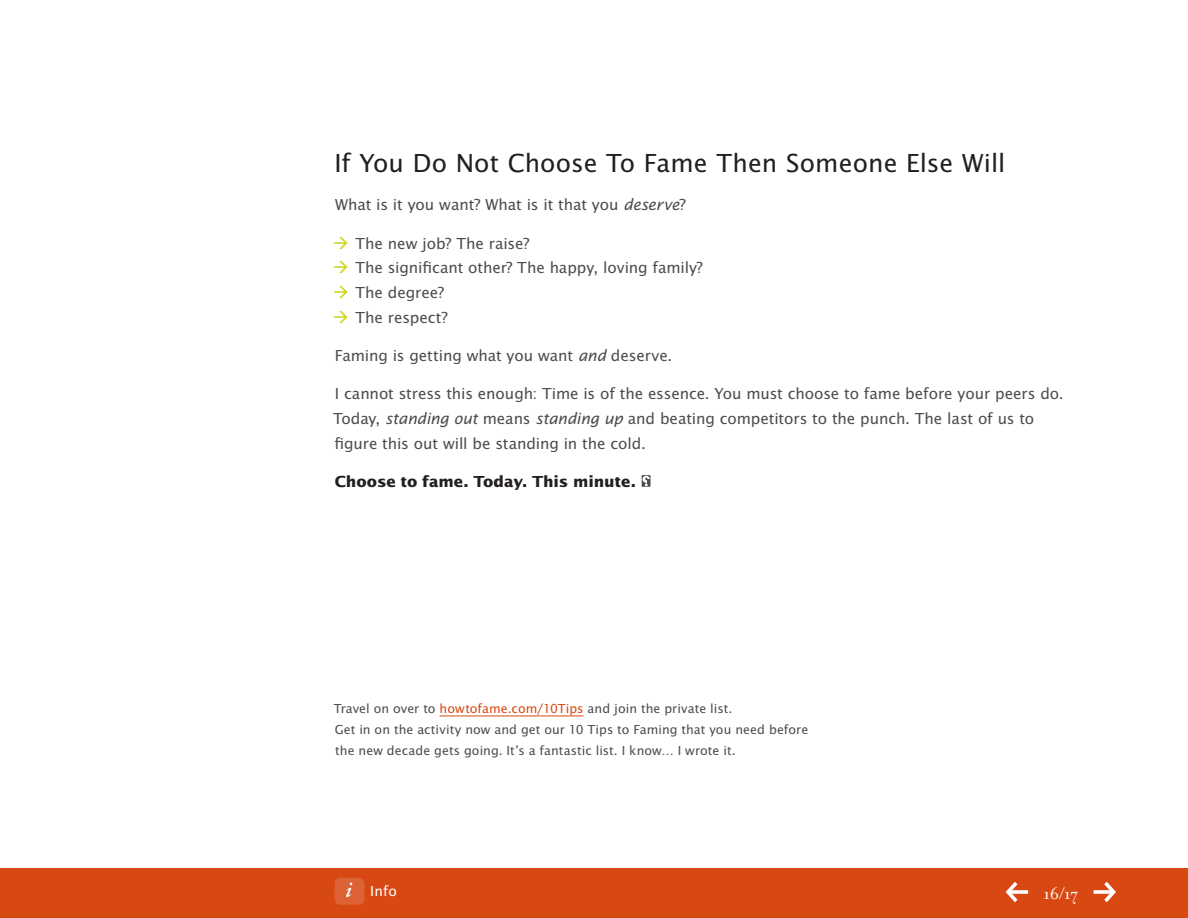
<style>
.page{position:relative;width:1188px;height:918px;background:#fff}
.page>*{position:absolute;margin:0;border:0;box-sizing:border-box;transform-origin:0 0}
.t1{font:27px "Lucida Sans EFOP";letter-spacing:.005em;color:#231f20}
.t2{font:18px "Filosofia OT";color:#fff}
.t3{font:16.5px/24.8px "Lucida Sans EFOP";letter-spacing:-.005em;color:#4b4c4d}
.t4{font:700 16.5px "Lucida Sans EFOP";letter-spacing:-.005em;color:#231f20}
.t5{font:15px "Lucida Sans EFOP";color:#fff}
.t6{font:13.5px/21px "Lucida Sans EFOP";letter-spacing:.005em;color:#4b4c4d}
.s1{font-style:italic;font-size:16.8px}
.s2{color:#ccd51f}
.s3{color:#d74812}
</style>
<div class="page">
<div style="left:0;top:869px;width:1188px;height:49px;background:#d74812"></div>
<div style="left:334px;top:878px;width:30px;height:27px;background:#dd6336;border-radius:6px"></div>
<svg style="left:346px;top:883px;width:6px;height:14px"></svg>
<svg style="left:1006px;top:882px;width:22px;height:20px"></svg>
<svg style="left:1094px;top:882px;width:22px;height:20px"></svg>
<hr style="left:440px;top:716px;width:144px;height:1px;background:#d74812">
<svg style="left:642px;top:475px;width:8px;height:12px"></svg>
<h1 class="t1" style="left:334px;top:148px;width:672px">If You Do Not Choose To Fame Then Someone Else Will</h1>
<p class="t3" style="left:335px;top:193px;width:353px">What is it you want? What is it that you <span class="s1">deserve</span>?</p>
<p class="t3" style="left:333px;top:232px;width:198px"><span class="s2">→</span> The new job? The raise?</p>
<p class="t3" style="left:333px;top:256px;width:372px"><span class="s2">→</span> The significant other? The happy, loving family?</p>
<p class="t3" style="left:333px;top:281px;width:113px"><span class="s2">→</span> The degree?</p>
<p class="t3" style="left:333px;top:306px;width:117px"><span class="s2">→</span> The respect?</p>
<p class="t3" style="left:335px;top:344px;width:339px">Faming is getting what you want <span class="s1">and</span> deserve.</p>
<p class="t3" style="left:333px;top:382px;width:732px">I cannot stress this enough: Time is of the essence. You must choose to fame before your peers do.<br>Today, <span class="s1">standing out</span> means <span class="s1">standing up</span> and beating competitors to the punch. The last of us to figure this out will be standing in the cold.</p>
<p class="t4" style="left:335px;top:472px;width:302px">Choose to fame. Today. This minute.</p>
<p class="t6" style="left:334px;top:699px;width:476px">Travel on over to <span class="s3">howtofame.com/10Tips</span> and join the private list.<br>Get in on the activity now and get our 10 Tips to Faming that you need before the new decade gets going. It’s a fantastic list. I know… I wrote it.</p>
<p class="t5" style="left:370px;top:883px;width:28px">Info</p>
<p class="t2" style="left:1044px;top:884px;width:36px">16/17</p>
</div>
